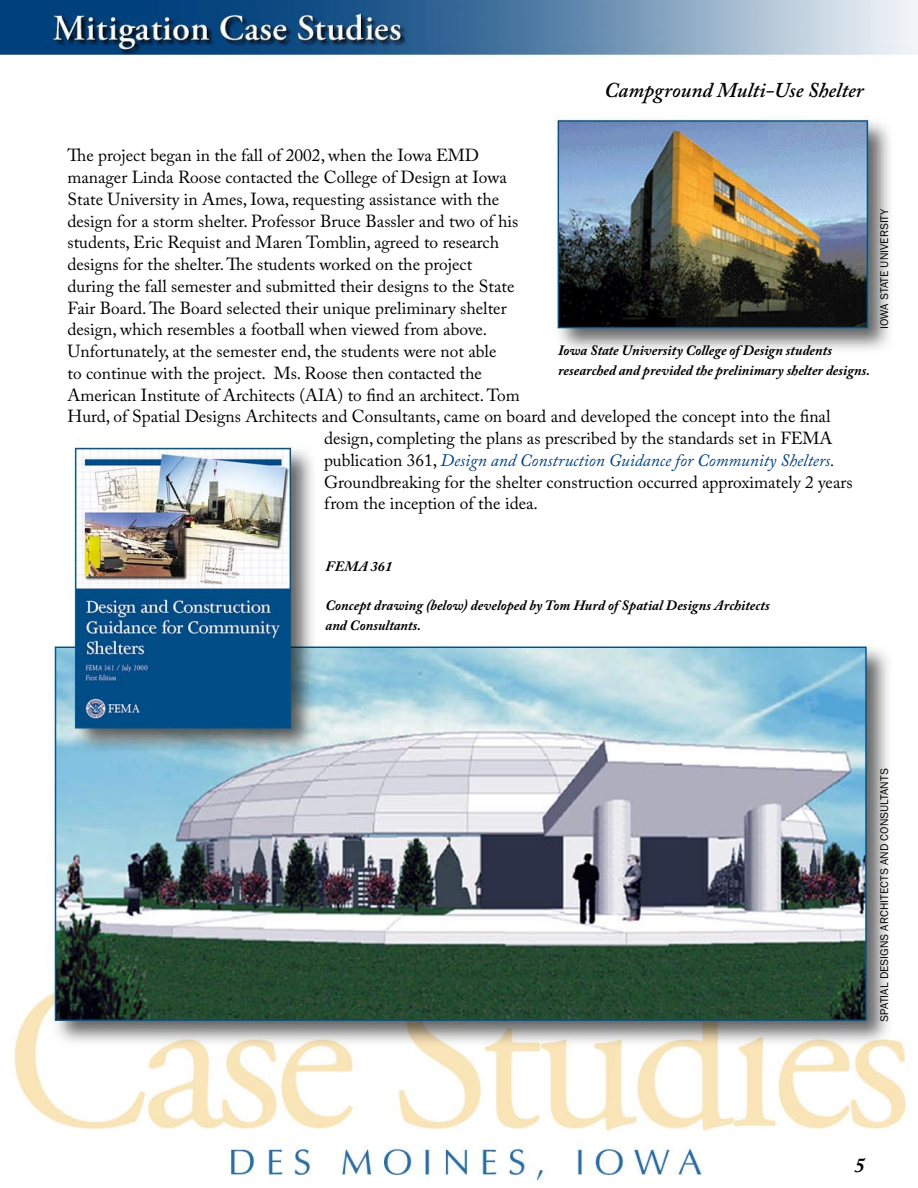
<style>
.page{position:relative;width:918px;height:1188px;background:#fff}
.page>*{position:absolute;margin:0;border:0;box-sizing:border-box;transform-origin:0 0}
.t1{font:italic 600 21px "Adobe Caslon Pro";color:#000}
.Caslon11_3_14{font:17.4px "Adobe Caslon Pro";color:#000}
.Caslon11_3_14-2{font:italic 17.4px "Adobe Caslon Pro";color:#004181}
.caption2{font:italic 700 14.25px/19.5px "Adobe Caslon Pro";color:#000}
.credits{font:11.25px "ITC Franklin Gothic Std";color:#000}
.s1{font-style:normal;color:#000}
.s2{color:#000}
</style>
<div class="page">
<img style="left:0;top:0;width:918px;height:1181px">
<svg style="left:855px;top:1158px;width:11px;height:14px"></svg>
<p class="t1" style="left:605px;top:77px;width:261px">Campground Multi-Use Shelter</p>
<p class="Caslon11_3_14" style="left:68px;top:145px;width:413px">The project began in the fall of 2002, when the Iowa EMD</p>
<p class="Caslon11_3_14" style="left:68px;top:167px;width:441px">manager Linda Roose contacted the College of Design at Iowa</p>
<p class="Caslon11_3_14" style="left:68px;top:189px;width:433px">State University in Ames, Iowa, requesting assistance with the</p>
<p class="Caslon11_3_14" style="left:68px;top:210px;width:452px">design for a storm shelter. Professor Bruce Bassler and two of his</p>
<p class="Caslon11_3_14" style="left:68px;top:232px;width:433px">students, Eric Requist and Maren Tomblin, agreed to research</p>
<p class="Caslon11_3_14" style="left:68px;top:254px;width:406px">designs for the shelter. The students worked on the project</p>
<p class="Caslon11_3_14" style="left:68px;top:276px;width:448px">during the fall semester and submitted their designs to the State</p>
<p class="Caslon11_3_14" style="left:68px;top:297px;width:441px">Fair Board. The Board selected their unique preliminary shelter</p>
<p class="Caslon11_3_14" style="left:68px;top:319px;width:421px">design, which resembles a football when viewed from above.</p>
<p class="Caslon11_3_14" style="left:68px;top:341px;width:431px">Unfortunately, at the semester end, the students were not able</p>
<p class="Caslon11_3_14" style="left:68px;top:363px;width:416px">to continue with the project. Ms. Roose then contacted the</p>
<p class="Caslon11_3_14" style="left:68px;top:384px;width:454px">American Institute of Architects (AIA) to find an architect. Tom</p>
<p class="Caslon11_3_14" style="left:68px;top:406px;width:765px">Hurd, of Spatial Designs Architects and Consultants, came on board and developed the concept into the final</p>
<p class="Caslon11_3_14" style="left:324px;top:428px;width:510px">design, completing the plans as prescribed by the standards set in FEMA</p>
<p class="Caslon11_3_14-2" style="left:324px;top:450px;width:512px"><span class="s1">publication 361,</span> Design and Construction Guidance for Community Shelters<span class="s2">.</span></p>
<p class="Caslon11_3_14" style="left:324px;top:471px;width:530px">Groundbreaking for the shelter construction occurred approximately 2 years</p>
<p class="Caslon11_3_14" style="left:324px;top:493px;width:216px">from the inception of the idea.</p>
<p class="caption2" style="left:558px;top:341px;width:313px">Iowa State University College of Design students researched and previded the prelinimary shelter designs.</p>
<p class="credits" style="left:878px;top:329px;width:122px;rotate:-90deg">iowa state university</p>
<p class="caption2" style="left:326px;top:557px;width:68px">FEMA 361</p>
<p class="caption2" style="left:326px;top:596px;width:446px">Concept drawing (below) developed by Tom Hurd of Spatial Designs Architects and Consultants.</p>
<p class="credits" style="left:878px;top:1022px;width:254px;rotate:-90deg">Spatial designs architects and consultants</p>
</div>
